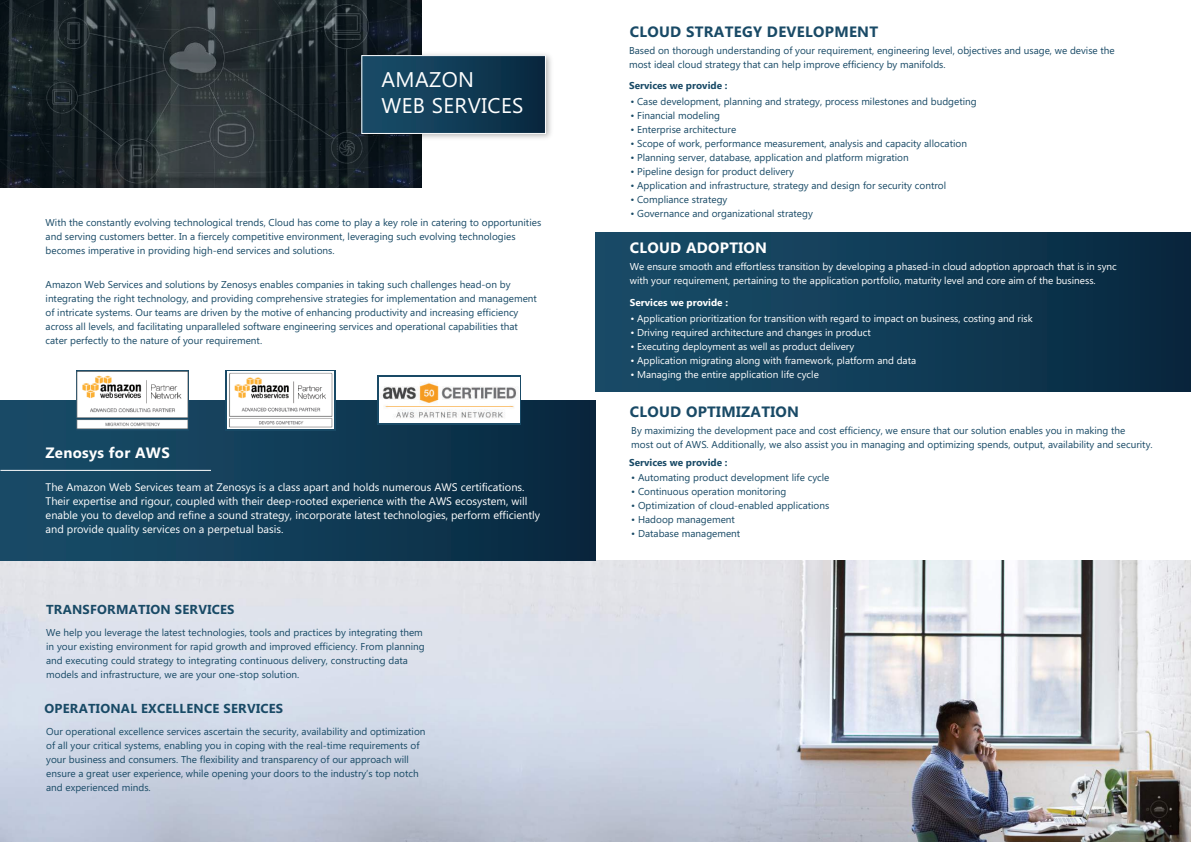
<style>
.page{position:relative;width:1191px;height:842px;background:#fff}
.page>*{position:absolute;margin:0;border:0;box-sizing:border-box;transform-origin:0 0}
.t1{font:21.2px/26.2px "Microsoft Phags Pa";letter-spacing:.02em;color:#fff}
.t2{font:700 15px "Microsoft Phags Pa";letter-spacing:.02em;color:#194a66}
.t3{font:700 15px "Microsoft Phags Pa";letter-spacing:.02em;color:#fff}
.t4{font:700 13px "Microsoft Phags Pa";letter-spacing:.02em;color:#194a66}
.t5{font:11px/14px "Microsoft Phags Pa";color:#fff}
.t6{font:10px/14px "Microsoft Phags Pa";color:#194a66}
.t7{font:10px/14px "Microsoft Phags Pa";color:#fff}
.t8{font:700 10px "Microsoft Phags Pa";color:#194a66}
.t9{font:700 10px "Microsoft Phags Pa";color:#fff}
</style>
<div class="page">
<img style="left:0;top:560px;width:1191px;height:282px">
<div style="left:0;top:401px;width:595px;height:159px;background:linear-gradient(to right,#1a4f6b,#08283f)"></div>
<div style="left:595px;top:232px;width:596px;height:159px;background:linear-gradient(to right,#1a4e6b,#08283f)"></div>
<svg style="left:225px;top:370px;width:111px;height:61px"></svg>
<svg style="left:377px;top:375px;width:144px;height:50px"></svg>
<img style="left:75px;top:370px;width:114px;height:61px">
<img style="left:227px;top:372px;width:107px;height:57px">
<img style="left:379px;top:378px;width:140px;height:45px">
<svg style="left:0;top:0;width:421px;height:188px;background:#20292d"></svg>
<img style="left:355px;top:49px;width:196px;height:95px">
<div style="left:362px;top:56px;width:183px;height:77px;background:linear-gradient(to right,#1a4e6b,#082940)"></div>
<div style="left:361px;top:55px;width:185px;height:79px;border:1px solid #fff"></div>
<hr style="left:0;top:470px;width:211px;height:1px;background:#fff">
<h1 class="t1" style="left:381px;top:65px;width:144px">AMAZON<br>WEB SERVICES</h1>
<p class="t6" style="left:46px;top:215px;width:497px">With the constantly evolving technological trends, Cloud has come to play a key role in catering to opportunities and serving customers better. In a fiercely competitive environment, leveraging such evolving technologies becomes imperative in providing high-end services and solutions.</p>
<p class="t6" style="left:46px;top:277px;width:493px">Amazon Web Services and solutions by Zenosys enables companies in taking such challenges head-on by integrating the right technology, and providing comprehensive strategies for implementation and management of intricate systems. Our teams are driven by the motive of enhancing productivity and increasing efficiency across all levels, and facilitating unparalleled software engineering services and operational capabilities that cater perfectly to the nature of your requirement.</p>
<h2 class="t3" style="left:46px;top:442px;width:126px">Zenosys for AWS</h2>
<p class="t5" style="left:46px;top:480px;width:496px">The Amazon Web Services team at Zenosys is a class apart and holds numerous AWS certifications.<br>Their expertise and rigour, coupled with their deep-rooted experience with the AWS ecosystem, will enable you to develop and refine a sound strategy, incorporate latest technologies, perform efficiently and provide quality services on a perpetual basis.</p>
<h3 class="t4" style="left:46px;top:600px;width:190px">TRANSFORMATION SERVICES</h3>
<p class="t6" style="left:46px;top:624px;width:380px">We help you leverage the latest technologies, tools and practices by integrating them in your existing environment for rapid growth and improved efficiency. From planning and executing could strategy to integrating continuous delivery, constructing data models and infrastructure, we are your one-stop solution.</p>
<h3 class="t4" style="left:44px;top:699px;width:240px">OPERATIONAL EXCELLENCE SERVICES</h3>
<p class="t6" style="left:46px;top:724px;width:381px">Our operational excellence services ascertain the security, availability and optimization of all your critical systems, enabling you in coping with the real-time requirements of your business and consumers. The flexibility and transparency of our approach will ensure a great user experience, while opening your doors to the industry’s top notch and experienced minds.</p>
<h2 class="t2" style="left:630px;top:21px;width:250px">CLOUD STRATEGY DEVELOPMENT</h2>
<p class="t6" style="left:629px;top:43px;width:487px">Based on thorough understanding of your requirement, engineering level, objectives and usage, we devise the most ideal cloud strategy that can help improve efficiency by manifolds.</p>
<p class="t8" style="left:629px;top:78px;width:100px">Services we provide :</p>
<p class="t6" style="left:630px;top:94px;width:348px">• Case development, planning and strategy, process milestones and budgeting</p>
<p class="t6" style="left:630px;top:108px;width:91px">• Financial modeling</p>
<p class="t6" style="left:630px;top:122px;width:107px">• Enterprise architecture</p>
<p class="t6" style="left:630px;top:136px;width:338px">• Scope of work, performance measurement, analysis and capacity allocation</p>
<p class="t6" style="left:630px;top:150px;width:280px">• Planning server, database, application and platform migration</p>
<p class="t6" style="left:630px;top:164px;width:165px">• Pipeline design for product delivery</p>
<p class="t6" style="left:630px;top:178px;width:317px">• Application and infrastructure, strategy and design for security control</p>
<p class="t6" style="left:630px;top:192px;width:99px">• Compliance strategy</p>
<p class="t6" style="left:630px;top:206px;width:184px">• Governance and organizational strategy</p>
<h2 class="t3" style="left:630px;top:237px;width:139px">CLOUD ADOPTION</h2>
<p class="t7" style="left:630px;top:259px;width:488px">We ensure smooth and effortless transition by developing a phased-in cloud adoption approach that is in sync with your requirement, pertaining to the application portfolio, maturity level and core aim of the business.</p>
<p class="t9" style="left:630px;top:295px;width:100px">Services we provide :</p>
<p class="t7" style="left:630px;top:311px;width:404px">• Application prioritization for transition with regard to impact on business, costing and risk</p>
<p class="t7" style="left:630px;top:325px;width:242px">• Driving required architecture and changes in product</p>
<p class="t7" style="left:630px;top:339px;width:225px">• Executing deployment as well as product delivery</p>
<p class="t7" style="left:630px;top:353px;width:287px">• Application migrating along with framework, platform and data</p>
<p class="t7" style="left:630px;top:367px;width:190px">• Managing the entire application life cycle</p>
<h2 class="t2" style="left:630px;top:401px;width:171px">CLOUD OPTIMIZATION</h2>
<p class="t6" style="left:631px;top:422px;width:523px">By maximizing the development pace and cost efficiency, we ensure that our solution enables you in making the<br>most out of AWS. Additionally, we also assist you in managing and optimizing spends, output, availability and security.</p>
<p class="t6" style="left:631px;top:470px;width:200px">• Automating product development life cycle</p>
<p class="t6" style="left:631px;top:484px;width:156px">• Continuous operation monitoring</p>
<p class="t6" style="left:631px;top:498px;width:200px">• Optimization of cloud-enabled applications</p>
<p class="t6" style="left:631px;top:512px;width:105px">• Hadoop management</p>
<p class="t6" style="left:631px;top:526px;width:111px">• Database management</p>
<p class="t8" style="left:629px;top:455px;width:100px">Services we provide :</p>
</div>
